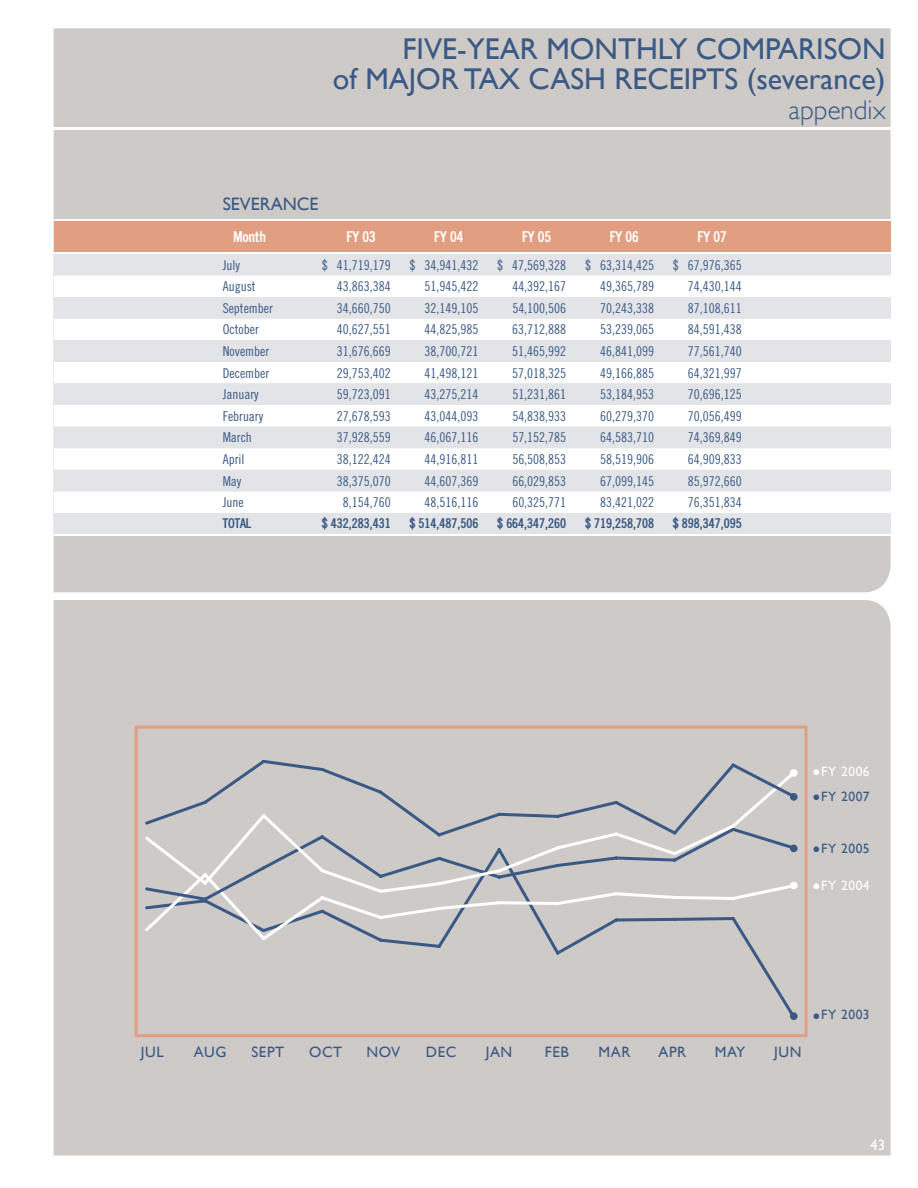
<style>
.page{position:relative;width:918px;height:1188px;background:#fff}
.page>*{position:absolute;margin:0;border:0;box-sizing:border-box;transform-origin:0 0}
.t1{font:30px/30px "Gill Sans";color:#3a5984;text-align:right}
.t2{font:300 27px "Gill Sans";color:#3a5984}
.t3{font:18px "Gill Sans";color:#3a5984}
.t4{font:15px "Gill Sans";letter-spacing:.04em;color:#3a5984}
.t5{font:700 condensed 15px "Trade";color:#fff}
.t6{font:15px "Gill Sans";color:#fff}
.t7{font:13.5px "Trade Condensed";color:#3a5984}
.t8{font:700 condensed 13.5px "Trade";color:#3a5984}
.t9{font:13.5px "Gill Sans";letter-spacing:.04em;color:#3a5984}
.t10{font:13.5px "Gill Sans";letter-spacing:.04em;color:#fff}
.s1{font-size:22.5px}
</style>
<div class="page">
<div style="left:54px;top:600px;width:837px;height:556px;background:#cecac7"></div>
<div style="left:54px;top:28px;width:837px;height:564px;background:#cecac7"></div>
<hr style="left:39px;top:127px;width:858px;height:3px;background:#fff">
<div style="left:54px;top:221px;width:837px;height:31px;background:#e19e80"></div>
<div style="left:54px;top:254px;width:837px;height:280px;background:#e3e4e8"></div>
<svg style="left:54px;top:275px;width:837px;height:238px"></svg>
<hr style="left:54px;top:220px;width:837px;height:1px;background:#fff">
<hr style="left:54px;top:252px;width:837px;height:2px;background:#fff">
<hr style="left:54px;top:534px;width:263px;height:2px;background:#fff">
<hr style="left:756px;top:534px;width:135px;height:2px;background:#fff">
<hr style="left:317px;top:534px;width:439px;height:2px;background:#fff">
<svg style="left:135px;top:726px;width:673px;height:311px;background:#d0c4bd"></svg>
<div style="left:790px;top:845px;width:8px;height:7px;background:#3a5984;border-radius:50%"></div>
<div style="left:790px;top:882px;width:8px;height:7px;background:#fff;border-radius:50%"></div>
<div style="left:790px;top:1012px;width:8px;height:8px;background:#3a5984;border-radius:50%"></div>
<div style="left:145px;top:940px;width:650px;height:78px;background:#cecac7"></div>
<svg style="left:145px;top:901px;width:650px;height:39px;background:#c7c5c5"></svg>
<svg style="left:145px;top:893px;width:650px;height:8px;background:#cecccb"></svg>
<svg style="left:145px;top:837px;width:650px;height:56px;background:#c7c6c6"></svg>
<svg style="left:145px;top:760px;width:650px;height:77px;background:#c7c5c4"></svg>
<div style="left:790px;top:769px;width:8px;height:8px;background:#fff;border-radius:50%"></div>
<div style="left:790px;top:793px;width:8px;height:8px;background:#3a5984;border-radius:50%"></div>
<h1 class="t1" style="left:333px;top:33px;width:554px">FIVE-YEAR MONTHLY COMPARISON<br>of MAJOR TAX CASH RECEIPTS (severance)</h1>
<h2 class="t2" style="left:789px;top:94px;width:99px">appendix</h2>
<h3 class="t3" style="left:223px;top:194px;width:97px">SEVERANCE</h3>
<p class="t5" style="left:234px;top:231px;width:34px">Month</p>
<p class="t5" style="left:347px;top:231px;width:31px">FY 03</p>
<p class="t5" style="left:434px;top:231px;width:31px">FY 04</p>
<p class="t5" style="left:522px;top:231px;width:31px">FY 05</p>
<p class="t5" style="left:610px;top:231px;width:31px">FY 06</p>
<p class="t5" style="left:698px;top:231px;width:31px">FY 07</p>
<p class="t7" style="left:223px;top:260px;width:19px">July</p>
<p class="t7" style="left:322px;top:260px;width:71px">$ 41,719,179</p>
<p class="t7" style="left:410px;top:260px;width:71px">$ 34,941,432</p>
<p class="t7" style="left:497px;top:260px;width:71px">$ 47,569,328</p>
<p class="t7" style="left:585px;top:260px;width:71px">$ 63,314,425</p>
<p class="t7" style="left:673px;top:260px;width:71px">$ 67,976,365</p>
<p class="t7" style="left:223px;top:281px;width:34px">August</p>
<p class="t7" style="left:337px;top:281px;width:55px">43,863,384</p>
<p class="t7" style="left:425px;top:281px;width:55px">51,945,422</p>
<p class="t7" style="left:512px;top:281px;width:55px">44,392,167</p>
<p class="t7" style="left:600px;top:281px;width:55px">49,365,789</p>
<p class="t7" style="left:688px;top:281px;width:55px">74,430,144</p>
<p class="t7" style="left:223px;top:303px;width:52px">September</p>
<p class="t7" style="left:337px;top:303px;width:55px">34,660,750</p>
<p class="t7" style="left:425px;top:303px;width:55px">32,149,105</p>
<p class="t7" style="left:512px;top:303px;width:55px">54,100,506</p>
<p class="t7" style="left:600px;top:303px;width:55px">70,243,338</p>
<p class="t7" style="left:688px;top:303px;width:55px">87,108,611</p>
<p class="t7" style="left:223px;top:324px;width:38px">October</p>
<p class="t7" style="left:337px;top:324px;width:55px">40,627,551</p>
<p class="t7" style="left:425px;top:324px;width:55px">44,825,985</p>
<p class="t7" style="left:512px;top:324px;width:55px">63,712,888</p>
<p class="t7" style="left:600px;top:324px;width:55px">53,239,065</p>
<p class="t7" style="left:688px;top:324px;width:55px">84,591,438</p>
<p class="t7" style="left:223px;top:346px;width:48px">November</p>
<p class="t7" style="left:337px;top:346px;width:55px">31,676,669</p>
<p class="t7" style="left:425px;top:346px;width:55px">38,700,721</p>
<p class="t7" style="left:512px;top:346px;width:55px">51,465,992</p>
<p class="t7" style="left:600px;top:346px;width:55px">46,841,099</p>
<p class="t7" style="left:688px;top:346px;width:55px">77,561,740</p>
<p class="t7" style="left:223px;top:368px;width:48px">December</p>
<p class="t7" style="left:337px;top:368px;width:55px">29,753,402</p>
<p class="t7" style="left:425px;top:368px;width:55px">41,498,121</p>
<p class="t7" style="left:512px;top:368px;width:55px">57,018,325</p>
<p class="t7" style="left:600px;top:368px;width:55px">49,166,885</p>
<p class="t7" style="left:688px;top:368px;width:55px">64,321,997</p>
<p class="t7" style="left:223px;top:389px;width:37px">January</p>
<p class="t7" style="left:337px;top:389px;width:55px">59,723,091</p>
<p class="t7" style="left:425px;top:389px;width:55px">43,275,214</p>
<p class="t7" style="left:512px;top:389px;width:55px">51,231,861</p>
<p class="t7" style="left:600px;top:389px;width:55px">53,184,953</p>
<p class="t7" style="left:688px;top:389px;width:55px">70,696,125</p>
<p class="t7" style="left:223px;top:411px;width:42px">February</p>
<p class="t7" style="left:337px;top:411px;width:55px">27,678,593</p>
<p class="t7" style="left:425px;top:411px;width:55px">43,044,093</p>
<p class="t7" style="left:512px;top:411px;width:55px">54,838,933</p>
<p class="t7" style="left:600px;top:411px;width:55px">60,279,370</p>
<p class="t7" style="left:688px;top:411px;width:55px">70,056,499</p>
<p class="t7" style="left:223px;top:432px;width:31px">March</p>
<p class="t7" style="left:337px;top:432px;width:55px">37,928,559</p>
<p class="t7" style="left:425px;top:432px;width:55px">46,067,116</p>
<p class="t7" style="left:512px;top:432px;width:55px">57,152,785</p>
<p class="t7" style="left:600px;top:432px;width:55px">64,583,710</p>
<p class="t7" style="left:688px;top:432px;width:55px">74,369,849</p>
<p class="t7" style="left:223px;top:454px;width:23px">April</p>
<p class="t7" style="left:337px;top:454px;width:55px">38,122,424</p>
<p class="t7" style="left:425px;top:454px;width:55px">44,916,811</p>
<p class="t7" style="left:512px;top:454px;width:55px">56,508,853</p>
<p class="t7" style="left:600px;top:454px;width:55px">58,519,906</p>
<p class="t7" style="left:688px;top:454px;width:55px">64,909,833</p>
<p class="t7" style="left:223px;top:476px;width:20px">May</p>
<p class="t7" style="left:337px;top:476px;width:55px">38,375,070</p>
<p class="t7" style="left:425px;top:476px;width:55px">44,607,369</p>
<p class="t7" style="left:512px;top:476px;width:55px">66,029,853</p>
<p class="t7" style="left:600px;top:476px;width:55px">67,099,145</p>
<p class="t7" style="left:688px;top:476px;width:55px">85,972,660</p>
<p class="t7" style="left:223px;top:497px;width:22px">June</p>
<p class="t7" style="left:343px;top:497px;width:49px">8,154,760</p>
<p class="t7" style="left:425px;top:497px;width:55px">48,516,116</p>
<p class="t7" style="left:512px;top:497px;width:55px">60,325,771</p>
<p class="t7" style="left:600px;top:497px;width:55px">83,421,022</p>
<p class="t7" style="left:688px;top:497px;width:55px">76,351,834</p>
<p class="t8" style="left:223px;top:518px;width:30px">TOTAL</p>
<p class="t8" style="left:322px;top:518px;width:71px">$ 432,283,431</p>
<p class="t8" style="left:410px;top:518px;width:71px">$ 514,487,506</p>
<p class="t8" style="left:497px;top:518px;width:71px">$ 664,347,260</p>
<p class="t8" style="left:585px;top:518px;width:71px">$ 719,258,708</p>
<p class="t8" style="left:673px;top:518px;width:71px">$ 898,347,095</p>
<p class="t10" style="left:812px;top:763px;width:59px"><span class="s1">•</span>FY 2006</p>
<p class="t9" style="left:812px;top:788px;width:59px"><span class="s1">•</span>FY 2007</p>
<p class="t9" style="left:812px;top:840px;width:59px"><span class="s1">•</span>FY 2005</p>
<p class="t10" style="left:812px;top:877px;width:59px"><span class="s1">•</span>FY 2004</p>
<p class="t4" style="left:141px;top:1044px;width:24px">JUL</p>
<p class="t4" style="left:194px;top:1044px;width:34px">AUG</p>
<p class="t4" style="left:251px;top:1044px;width:34px">SEPT</p>
<p class="t4" style="left:309px;top:1044px;width:35px">OCT</p>
<p class="t4" style="left:367px;top:1044px;width:35px">NOV</p>
<p class="t4" style="left:426px;top:1044px;width:32px">DEC</p>
<p class="t4" style="left:486px;top:1044px;width:28px">JAN</p>
<p class="t4" style="left:545px;top:1044px;width:26px">FEB</p>
<p class="t4" style="left:599px;top:1044px;width:33px">MAR</p>
<p class="t4" style="left:658px;top:1044px;width:29px">APR</p>
<p class="t4" style="left:715px;top:1044px;width:32px">MAY</p>
<p class="t4" style="left:774px;top:1044px;width:29px">JUN</p>
<p class="t9" style="left:812px;top:1007px;width:59px"><span class="s1">•</span>FY 2003</p>
<p class="t6" style="left:870px;top:1136px;width:16px">43</p>
</div>
